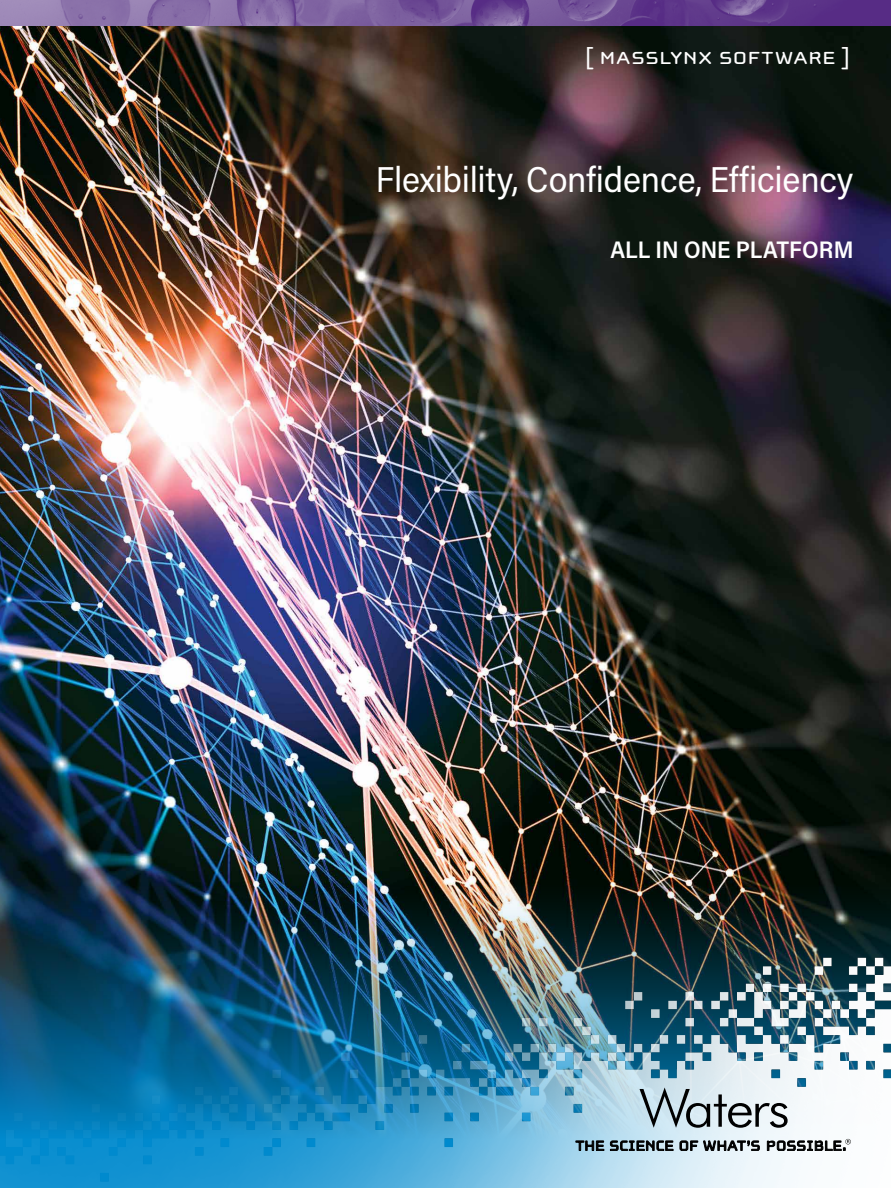
<style>
.page{position:relative;width:891px;height:1188px;background:#fff}
.page>*{position:absolute;margin:0;border:0;box-sizing:border-box;transform-origin:0 0}
.t1{font:36px "Acumin Pro Semi Cond";letter-spacing:-.005em;color:#fff}
.t2{font:25.5px "Cholla Unicase";letter-spacing:.025em;color:#fff;scale:1.1 1}
.t3{font:600 24px "Acumin Pro Semi Cond";color:#fff}
</style>
<div class="page">
<img style="left:0;top:25px;width:891px;height:825px">
<img style="left:0;top:850px;width:891px;height:338px">
<svg style="left:576px;top:1141px;width:28px;height:10px"></svg>
<svg style="left:610px;top:1141px;width:64px;height:10px"></svg>
<svg style="left:680px;top:1138px;width:80px;height:13px"></svg>
<svg style="left:767px;top:1139px;width:84px;height:12px"></svg>
<svg style="left:640px;top:1087px;width:148px;height:41px;background:#acb7bd"></svg>
<img style="left:0;top:0;width:891px;height:25px">
<p class="t2" style="left:585px;top:45px;width:243px">[ MASSLYNX SOFTWARE ]</p>
<p class="t1" style="left:376px;top:154px;width:479px">Flexibility, Confidence, Efficiency</p>
<p class="t3" style="left:610px;top:233px;width:245px">ALL IN ONE PLATFORM</p>
</div>
